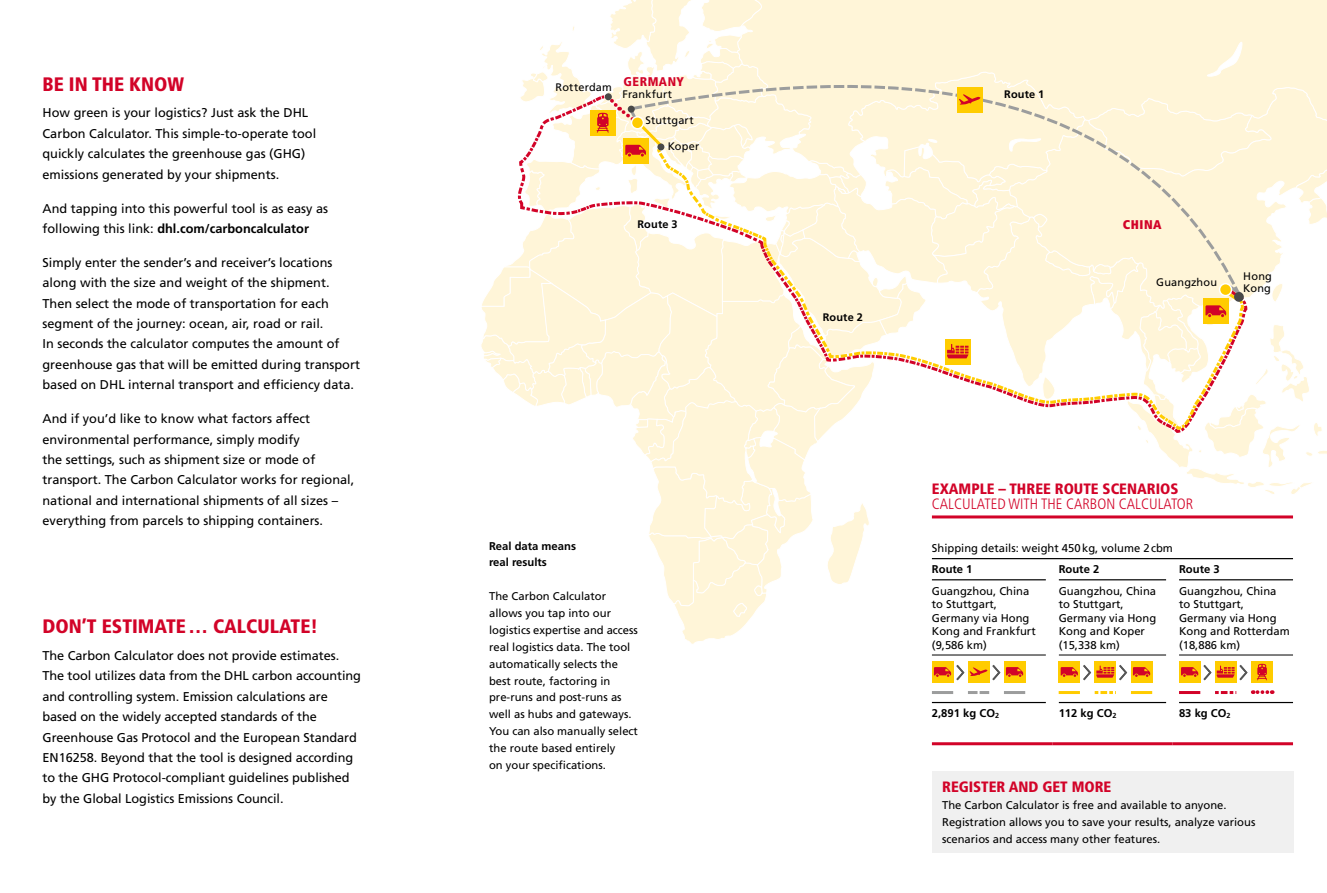
<style>
.page{position:relative;width:1327px;height:893px;background:#fff}
.page>*{position:absolute;margin:0;border:0;box-sizing:border-box;transform-origin:0 0}
._01_Topic_header_14p{font:900 condensed 19.5px "Frutiger LT Std";color:#d20328}
._02_Subline_Topline{font:900 condensed 19.5px "Frutiger LT Std";color:#d20328}
._03_Copy_text_8_5pt{font:300 condensed 15px/15px "Frutiger LT Std";color:#d20328}
._01_Infobox_header_1{font:900 condensed 15px "Frutiger LT Std";color:#d20328}
._03_Copy_text_8_5pt-2{font:12.75px/20.4px "Frutiger LT Std";color:#000}
.Karte_Land{font:900 condensed 12.6px "Frutiger LT Std";letter-spacing:.04em;color:#d20328}
.Karte_Land-2{font:900 condensed 12.6px "Frutiger LT Std";letter-spacing:.045em;color:#d20328}
._03_Copy_text_8_5pt-3{font:11.25px/16.8px "Frutiger LT Std";color:#000}
._05_Table_copy_7_5pt{font:11.25px/13.5px "Frutiger LT Std";color:#000}
._01_Infobox_header_1-2{font:11.25px/16.8px "Frutiger LT Std";color:#000}
._05_Table_copy_7_5pt-2{font:700 11.25px/16.8px "Frutiger LT Std";color:#000}
.Karte_Land-3{font:10.95px "Frutiger LT Std";letter-spacing:.015em;color:#000}
.Karte_Land-4{font:700 10.95px "Frutiger LT Std";letter-spacing:.015em;color:#000}
.s1{font-weight:700}
.s2{font-weight:900}
</style>
<div class="page">
<div style="left:932px;top:772px;width:361px;height:81px;background:#f0f0f0"></div>
<hr style="left:932px;top:702px;width:114px;height:1px;background:#000">
<hr style="left:1058px;top:702px;width:108px;height:1px;background:#000">
<hr style="left:1179px;top:702px;width:114px;height:1px;background:#000">
<hr style="left:932px;top:742px;width:120px;height:3px;background:#d20328">
<hr style="left:1052px;top:742px;width:120px;height:3px;background:#d20328">
<hr style="left:1172px;top:742px;width:121px;height:3px;background:#d20328">
<div style="left:932px;top:661px;width:21px;height:22px;background:#fc0"></div>
<div style="left:968px;top:661px;width:21px;height:22px;background:#fc0"></div>
<div style="left:1004px;top:661px;width:21px;height:22px;background:#fc0"></div>
<hr style="left:932px;top:691px;width:21px;height:3px;background:#9c9d9d">
<svg style="left:968px;top:691px;width:21px;height:3px"></svg>
<hr style="left:1004px;top:691px;width:21px;height:3px;background:#9c9d9d">
<div style="left:1058px;top:661px;width:22px;height:22px;background:#fc0"></div>
<div style="left:1094px;top:661px;width:22px;height:22px;background:#fc0"></div>
<div style="left:1131px;top:661px;width:21px;height:22px;background:#fc0"></div>
<hr style="left:1058px;top:691px;width:22px;height:3px;background:#fc0">
<svg style="left:1094px;top:691px;width:22px;height:3px"></svg>
<hr style="left:1131px;top:691px;width:21px;height:3px;background:#fc0">
<div style="left:1179px;top:661px;width:21px;height:22px;background:#fc0"></div>
<div style="left:1215px;top:661px;width:21px;height:22px;background:#fc0"></div>
<div style="left:1251px;top:661px;width:21px;height:22px;background:#fc0"></div>
<svg style="left:481px;top:0;width:846px;height:680px"></svg>
<hr style="left:1179px;top:691px;width:21px;height:3px;background:#d20328">
<svg style="left:1215px;top:691px;width:21px;height:3px"></svg>
<svg style="left:1252px;top:690px;width:20px;height:4px"></svg>
<hr style="left:932px;top:558px;width:361px;height:1px;background:#000">
<p class="_02_Subline_Topline" style="left:43px;top:72px;width:143px">BE IN THE KNOW</p>
<p class="_03_Copy_text_8_5pt-2" style="left:43px;top:103px;width:275px">How green is your logistics? Just ask the DHL Carbon Calculator. This simple-to-operate tool quickly calculates the greenhouse gas (GHG) emissions generated by your shipments.</p>
<p class="_03_Copy_text_8_5pt-2" style="left:43px;top:198px;width:287px">And tapping into this powerful tool is as easy as following this link: <span class="s1">dhl.com/carboncalculator</span></p>
<p class="_03_Copy_text_8_5pt-2" style="left:43px;top:252px;width:319px">Simply enter the sender’s and receiver’s locations along with the size and weight of the shipment.<br>Then select the mode of transportation for each segment of the journey: ocean, air, road or rail.<br>In seconds the calculator computes the amount of greenhouse gas that will be emitted during transport based on DHL internal transport and efficiency data.</p>
<p class="_03_Copy_text_8_5pt-2" style="left:43px;top:409px;width:313px">And if you’d like to know what factors affect environmental performance, simply modify<br>the settings, such as shipment size or mode of transport. The Carbon Calculator works for regional, national and international shipments of all sizes – everything from parcels to shipping containers.</p>
<p class="_01_Topic_header_14p" style="left:43px;top:615px;width:277px">DON’T ESTIMATE… CALCULATE!</p>
<p class="_03_Copy_text_8_5pt-2" style="left:43px;top:645px;width:320px">The Carbon Calculator does not provide estimates.<br>The tool utilizes data from the DHL carbon accounting and controlling system. Emission calculations are based on the widely accepted standards of the Greenhouse Gas Protocol and the European Standard EN16258. Beyond that the tool is designed according to the GHG Protocol-compliant guidelines published by the Global Logistics Emissions Council.</p>
<p class="Karte_Land-3" style="left:555px;top:81px;width:58px">Rotterdam</p>
<p class="Karte_Land" style="left:623px;top:74px;width:62px">GERMANY</p>
<p class="Karte_Land-3" style="left:622px;top:88px;width:51px">Frankfurt</p>
<p class="Karte_Land-3" style="left:645px;top:113px;width:49px">Stuttgart</p>
<p class="Karte_Land-3" style="left:668px;top:140px;width:33px">Koper</p>
<p class="Karte_Land-4" style="left:637px;top:218px;width:42px">Route 3</p>
<p class="_05_Table_copy_7_5pt-2" style="left:489px;top:537px;width:88px">Real data means real results</p>
<p class="_03_Copy_text_8_5pt-3" style="left:489px;top:588px;width:150px">The Carbon Calculator allows you tap into our logistics expertise and access real logistics data. The tool automatically selects the best route, factoring in pre-runs and post-runs as well as hubs and gateways.<br>You can also manually select the route based entirely<br>on your specifications.</p>
<p class="Karte_Land-4" style="left:822px;top:311px;width:42px">Route 2</p>
<p class="Karte_Land-4" style="left:1004px;top:88px;width:42px">Route 1</p>
<p class="Karte_Land-2" style="left:1122px;top:217px;width:40px">CHINA</p>
<p class="Karte_Land-3" style="left:1156px;top:276px;width:62px">Guangzhou</p>
<p class="Karte_Land-3" style="left:1243px;top:270px;width:30px">Hong</p>
<p class="Karte_Land-3" style="left:1243px;top:282px;width:29px">Kong</p>
<p class="_03_Copy_text_8_5pt" style="left:932px;top:481px;width:263px"><span class="s2">EXAMPLE – THREE ROUTE SCENARIOS<br></span>CALCULATED WITH THE CARBON CALCULATOR</p>
<p class="_05_Table_copy_7_5pt" style="left:932px;top:542px;width:242px">Shipping details: weight 450kg, volume 2cbm</p>
<p class="_05_Table_copy_7_5pt-2" style="left:932px;top:561px;width:42px">Route 1</p>
<p class="_05_Table_copy_7_5pt-2" style="left:1058px;top:561px;width:42px">Route 2</p>
<p class="_05_Table_copy_7_5pt-2" style="left:1179px;top:561px;width:42px">Route 3</p>
<p class="_05_Table_copy_7_5pt" style="left:932px;top:584px;width:105px">Guangzhou, China to Stuttgart,<br>Germany via Hong<br>Kong and Frankfurt (9,586 km)</p>
<p class="_05_Table_copy_7_5pt" style="left:1058px;top:584px;width:99px">Guangzhou, China to Stuttgart,<br>Germany via Hong<br>Kong and Koper (15,338 km)</p>
<p class="_05_Table_copy_7_5pt" style="left:1179px;top:584px;width:112px">Guangzhou, China to Stuttgart,<br>Germany via Hong<br>Kong and Rotterdam (18,886 km)</p>
<p class="_05_Table_copy_7_5pt-2" style="left:932px;top:705px;width:69px">2,891 kg CO<sub>2</sub></p>
<p class="_05_Table_copy_7_5pt-2" style="left:1058px;top:705px;width:59px">112 kg CO<sub>2</sub></p>
<p class="_05_Table_copy_7_5pt-2" style="left:1179px;top:705px;width:53px">83 kg CO<sub>2</sub></p>
<p class="_01_Infobox_header_1" style="left:942px;top:778px;width:171px">REGISTER AND GET MORE</p>
<p class="_01_Infobox_header_1-2" style="left:942px;top:797px;width:315px">The Carbon Calculator is free and available to anyone.<br>Registration allows you to save your results, analyze various scenarios and access many other features.</p>
</div>
